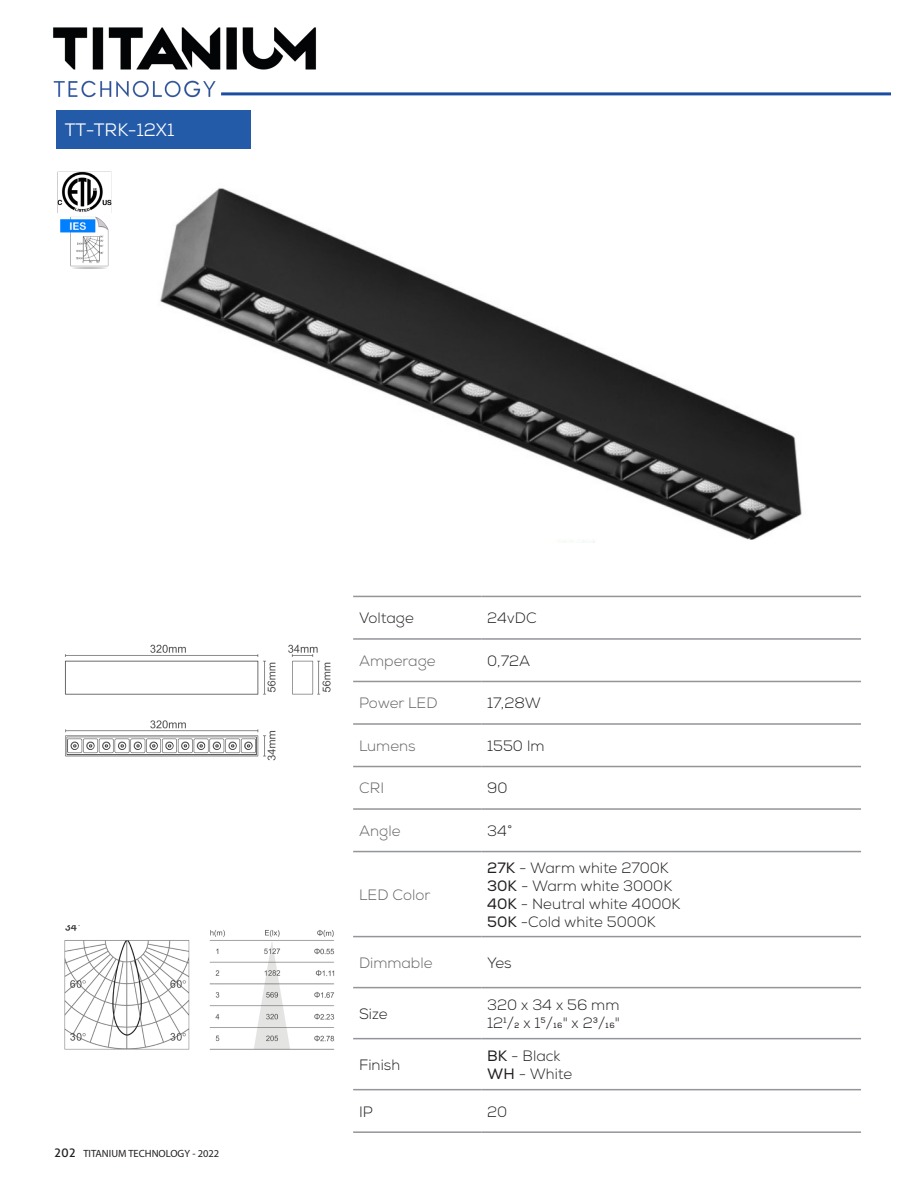
<style>
.page{position:relative;width:918px;height:1188px;background:#fff}
.page>*{position:absolute;margin:0;border:0;box-sizing:border-box;transform-origin:0 0}
.t1{font:18px "Nexa";color:#fff}
.t2{font:300 15px/18px "Nexa";color:#231f20}
.t3{font:300 15px "Nexa";color:#636366}
.t4{font:10.5px "Myriad Pro";color:#231f20}
.s1{font-family:"Aller";font-size:12px}
.s2{font-weight:400}
</style>
<div class="page">
<hr style="left:221px;top:92px;width:670px;height:3px;background:#1b4ea1">
<img style="left:160px;top:188px;width:642px;height:354px">
<img style="left:60px;top:216px;width:49px;height:53px">
<div style="left:56px;top:111px;width:195px;height:38px;background:#245ba9"></div>
<hr style="left:353px;top:596px;width:128px;height:1px;background:#939598">
<hr style="left:481px;top:596px;width:380px;height:1px;background:#939598">
<hr style="left:353px;top:638px;width:128px;height:2px;background:#939598">
<hr style="left:481px;top:638px;width:380px;height:2px;background:#939598">
<hr style="left:353px;top:681px;width:128px;height:1px;background:#939598">
<hr style="left:481px;top:681px;width:380px;height:1px;background:#939598">
<hr style="left:353px;top:723px;width:128px;height:2px;background:#939598">
<hr style="left:481px;top:723px;width:380px;height:2px;background:#939598">
<hr style="left:353px;top:766px;width:128px;height:1px;background:#939598">
<hr style="left:481px;top:766px;width:380px;height:1px;background:#939598">
<hr style="left:353px;top:808px;width:128px;height:2px;background:#939598">
<hr style="left:481px;top:808px;width:380px;height:2px;background:#939598">
<hr style="left:353px;top:851px;width:128px;height:1px;background:#939598">
<hr style="left:481px;top:851px;width:380px;height:1px;background:#939598">
<hr style="left:353px;top:936px;width:128px;height:1px;background:#939598">
<hr style="left:481px;top:936px;width:380px;height:1px;background:#939598">
<hr style="left:353px;top:987px;width:128px;height:1px;background:#939598">
<hr style="left:481px;top:987px;width:380px;height:1px;background:#939598">
<hr style="left:353px;top:1038px;width:128px;height:1px;background:#939598">
<hr style="left:481px;top:1038px;width:380px;height:1px;background:#939598">
<hr style="left:353px;top:1089px;width:128px;height:1px;background:#939598">
<hr style="left:481px;top:1089px;width:380px;height:1px;background:#939598">
<hr style="left:353px;top:1131px;width:128px;height:2px;background:#939598">
<hr style="left:481px;top:1131px;width:380px;height:2px;background:#939598">
<img style="left:57px;top:171px;width:55px;height:42px">
<img style="left:65px;top:644px;width:266px;height:117px">
<img style="left:64px;top:925px;width:271px;height:125px">
<img style="left:53px;top:27px;width:287px;height:71px">
<p class="t1" style="left:65px;top:119px;width:111px">TT-TRK-12X1</p>
<p class="t4" style="left:54px;top:1147px;width:167px"><span class="s1">202</span> TITANIUM TECHNOLOGY - 2022</p>
<p class="t2" style="left:359px;top:610px;width:56px">Voltage</p>
<p class="t2" style="left:487px;top:610px;width:51px">24vDC</p>
<p class="t3" style="left:359px;top:652px;width:78px">Amperage</p>
<p class="t2" style="left:487px;top:652px;width:44px">0,72A</p>
<p class="t3" style="left:359px;top:694px;width:80px">Power LED</p>
<p class="t2" style="left:487px;top:695px;width:55px">17,28W</p>
<p class="t3" style="left:359px;top:737px;width:58px">Lumens</p>
<p class="t2" style="left:487px;top:737px;width:59px">1550 lm</p>
<p class="t3" style="left:359px;top:779px;width:26px">CRI</p>
<p class="t2" style="left:487px;top:780px;width:22px">90</p>
<p class="t3" style="left:359px;top:822px;width:43px">Angle</p>
<p class="t2" style="left:487px;top:822px;width:27px">34˚</p>
<p class="t3" style="left:359px;top:886px;width:73px">LED Color</p>
<p class="t2" style="left:487px;top:859px;width:195px"><span class="s2">27K</span> - Warm white 2700K<br><span class="s2">30K</span> - Warm white 3000K<br><span class="s2">40K</span> - Neutral white 4000K<br><span class="s2">50K</span> -Cold white 5000K</p>
<p class="t3" style="left:359px;top:954px;width:75px">Dimmable</p>
<p class="t2" style="left:487px;top:954px;width:26px">Yes</p>
<p class="t2" style="left:359px;top:1005px;width:30px">Size</p>
<p class="t2" style="left:487px;top:996px;width:134px">320 x 34 x 56 mm<br>121/2 x 15/16" x 23/16"</p>
<p class="t2" style="left:359px;top:1056px;width:43px">Finish</p>
<p class="t2" style="left:487px;top:1047px;width:87px"><span class="s2">BK</span> - Black<br><span class="s2">WH</span> - White</p>
<p class="t2" style="left:359px;top:1103px;width:15px">IP</p>
<p class="t2" style="left:487px;top:1103px;width:22px">20</p>
</div>
